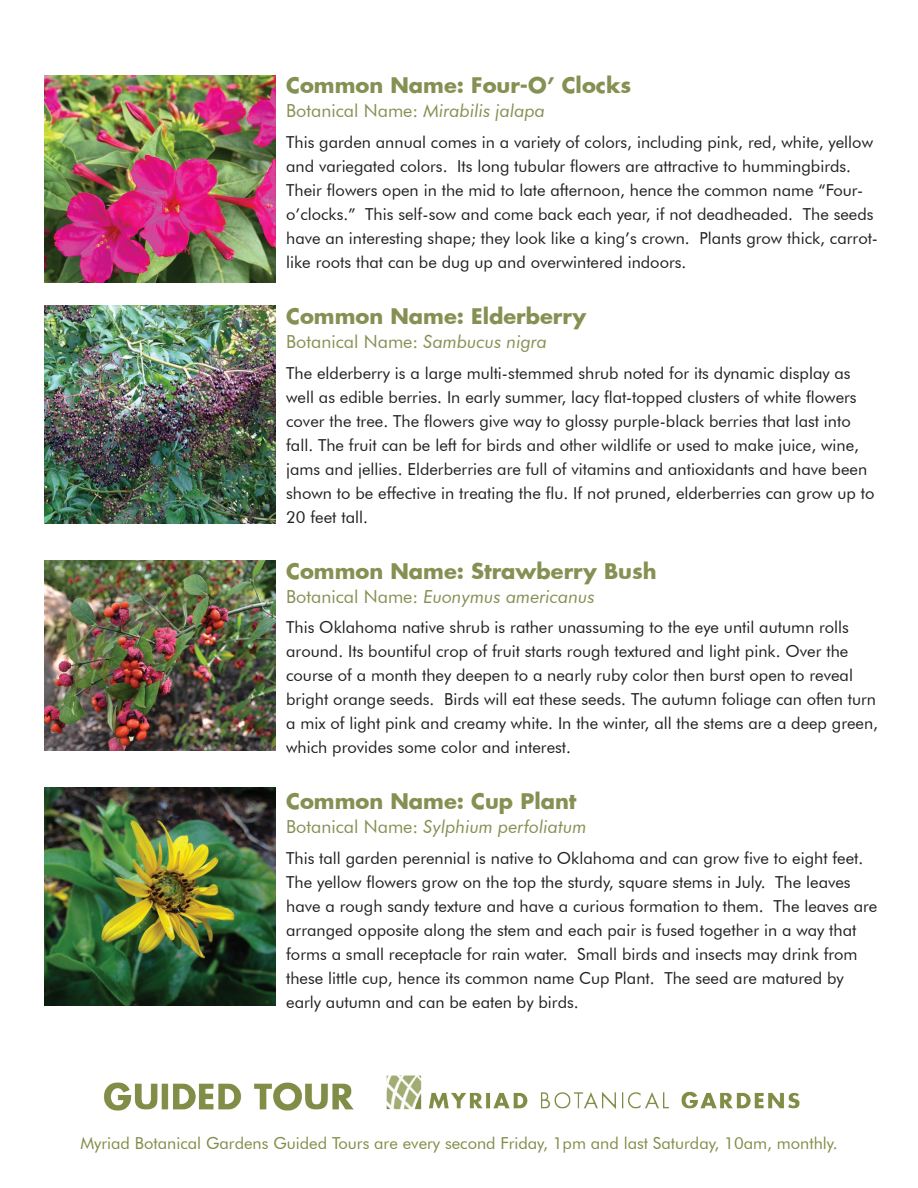
<style>
.page{position:relative;width:918px;height:1188px;background:#fff}
.page>*{position:absolute;margin:0;border:0;box-sizing:border-box;transform-origin:0 0}
.t1{font:700 21px "Futura";color:#859153}
.t2{font:italic 18px "Futura BT";color:#859153}
.t3{font:18px "Futura BT";color:#859153}
.t4{font:16.5px/24px "Futura BT";color:#231f20}
.t5{font:16.5px "Futura BT";color:#808d47}
.s1{font-style:normal}
.s2{font-style:italic}
</style>
<div class="page">
<img style="left:103px;top:1075px;width:697px;height:36px">
<img style="left:44px;top:306px;width:231px;height:217px">
<img style="left:44px;top:561px;width:231px;height:190px">
<img style="left:44px;top:788px;width:231px;height:217px">
<img style="left:44px;top:76px;width:231px;height:207px">
<p class="t1" style="left:286px;top:71px;width:347px">Common Name: Four-O’ Clocks</p>
<p class="t2" style="left:286px;top:100px;width:260px"><span class="s1">Botanical Name:</span> Mirabilis jalapa</p>
<p class="t4" style="left:286px;top:130px;width:593px">This garden annual comes in a variety of colors, including pink, red, white, yellow and variegated colors. Its long tubular flowers are attractive to hummingbirds.<br>Their flowers open in the mid to late afternoon, hence the common name “Four&shy;o’clocks.” This self-sow and come back each year, if not deadheaded. The seeds have an interesting shape; they look like a king’s crown. Plants grow thick, carrot&shy;like roots that can be dug up and overwintered indoors.</p>
<p class="t1" style="left:286px;top:301px;width:301px">Common Name: Elderberry</p>
<p class="t3" style="left:286px;top:331px;width:262px">Botanical Name: <span class="s2">Sambucus nigra</span></p>
<p class="t4" style="left:286px;top:361px;width:590px">The elderberry is a large multi-stemmed shrub noted for its dynamic display as well as edible berries. In early summer, lacy flat-topped clusters of white flowers cover the tree. The flowers give way to glossy purple-black berries that last into fall. The fruit can be left for birds and other wildlife or used to make juice, wine, jams and jellies. Elderberries are full of vitamins and antioxidants and have been shown to be effective in treating the flu. If not pruned, elderberries can grow up to 20 feet tall.</p>
<p class="t1" style="left:286px;top:556px;width:372px">Common Name: Strawberry Bush</p>
<p class="t2" style="left:286px;top:585px;width:310px"><span class="s1">Botanical Name:</span> Euonymus americanus</p>
<p class="t4" style="left:286px;top:615px;width:593px">This Oklahoma native shrub is rather unassuming to the eye until autumn rolls around. Its bountiful crop of fruit starts rough textured and light pink. Over the course of a month they deepen to a nearly ruby color then burst open to reveal bright orange seeds. Birds will eat these seeds. The autumn foliage can often turn a mix of light pink and creamy white. In the winter, all the stems are a deep green, which provides some color and interest.</p>
<p class="t1" style="left:286px;top:787px;width:292px">Common Name: Cup Plant</p>
<p class="t2" style="left:286px;top:816px;width:302px"><span class="s1">Botanical Name:</span> Sylphium perfoliatum</p>
<p class="t4" style="left:286px;top:846px;width:593px">This tall garden perennial is native to Oklahoma and can grow five to eight feet.<br>The yellow flowers grow on the top the sturdy, square stems in July. The leaves have a rough sandy texture and have a curious formation to them. The leaves are arranged opposite along the stem and each pair is fused together in a way that forms a small receptacle for rain water. Small birds and insects may drink from these little cup, hence its common name Cup Plant. The seed are matured by early autumn and can be eaten by birds.</p>
<p class="t5" style="left:80px;top:1133px;width:759px">Myriad Botanical Gardens Guided Tours are every second Friday, 1pm and last Saturday, 10am, monthly.</p>
</div>
